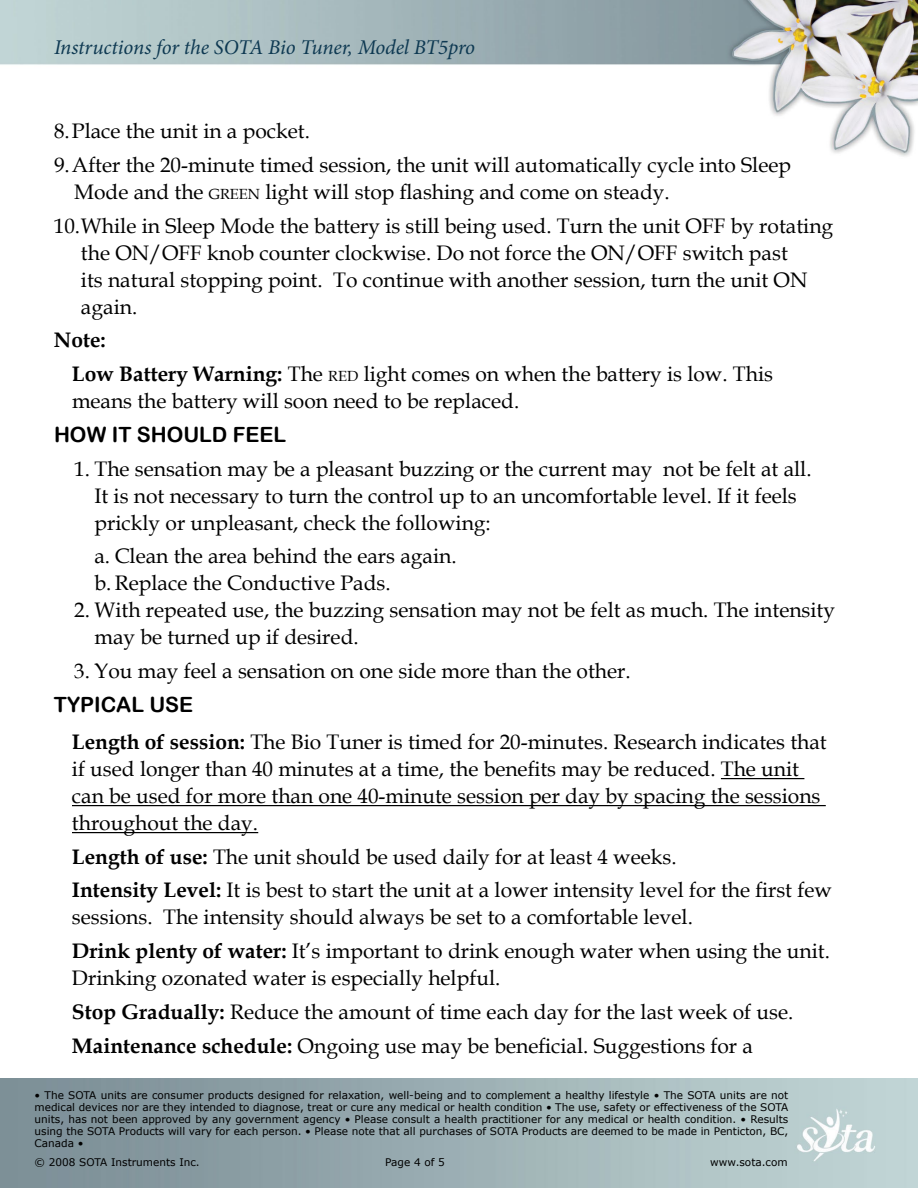
<style>
.page{position:relative;width:918px;height:1188px;background:#fff}
.page>*{position:absolute;margin:0;border:0;box-sizing:border-box;transform-origin:0 0}
.t1{font:21px/27px "Book Antiqua";color:#000}
.t2{font:italic 21px "Minion Pro";letter-spacing:-.01em;color:#0e3952}
.t3{font:21px "Arial Rounded MT Bold";color:#000}
.t4{font:10.5px/12px "Verdana";color:#000;text-align:justify}
.s1{font-size:14.7px}
.s2{font-weight:700}
</style>
<div class="page">
<img style="left:0;top:0;width:918px;height:157px">
<img style="left:0;top:1079px;width:918px;height:109px">
<hr style="left:721px;top:778px;width:83px;height:1px;background:#000">
<hr style="left:72px;top:805px;width:754px;height:1px;background:#000">
<hr style="left:72px;top:832px;width:186px;height:1px;background:#000">
<p class="t2" style="left:54px;top:33px;width:423px">Instructions for the SOTA Bio Tuner, Model BT5pro</p>
<p class="t1" style="left:54px;top:114px;width:739px;line-height:33.8px">8.Place the unit in a pocket.<br>9.After the 20-minute timed session, the unit will automatically cycle into Sleep</p>
<p class="t1" style="left:54px;top:174px;width:781px;line-height:33.8px;text-indent:20px">Mode and the <span class="s1">GREEN</span> light will stop flashing and come on steady.<br>10.While in Sleep Mode the battery is still being used. Turn the unit OFF by rotating</p>
<p class="t1" style="left:81px;top:239px;width:728px">the ON/OFF knob counter clockwise. Do not force the ON/OFF switch past its natural stopping point. To continue with another session, turn the unit ON again.</p>
<p class="t1" style="left:72px;top:323px;width:703px;line-height:33.8px;text-indent:-18px"><span class="s2">Note:<br>Low Battery Warning:</span> The <span class="s1">RED</span> light comes on when the battery is low. This</p>
<p class="t1" style="left:72px;top:387px;width:449px">means the battery will soon need to be replaced.</p>
<p class="t3" style="left:54px;top:422px;width:234px">HOW IT SHOULD FEEL</p>
<p class="t1" style="left:94px;top:455px;width:719px;text-indent:-20px">1. The sensation may be a pleasant buzzing or the current may not be felt at all.<br>It is not necessary to turn the control up to an uncomfortable level. If it feels prickly or unpleasant, check the following:</p>
<p class="t1" style="left:94px;top:542px;width:364px">a. Clean the area behind the ears again. b. Replace the Conductive Pads.</p>
<p class="t1" style="left:94px;top:596px;width:742px;text-indent:-20px">2. With repeated use, the buzzing sensation may not be felt as much. The intensity may be turned up if desired.</p>
<p class="t1" style="left:74px;top:657px;width:558px">3. You may feel a sensation on one side more than the other.</p>
<p class="t3" style="left:54px;top:692px;width:141px">TYPICAL USE</p>
<p class="t1" style="left:72px;top:728px;width:756px"><span class="s2">Length of session:</span> The Bio Tuner is timed for 20-minutes. Research indicates that if used longer than 40 minutes at a time, the benefits may be reduced. The unit can be used for more than one 40-minute session per day by spacing the sessions throughout the day.</p>
<p class="t1" style="left:72px;top:839px;width:762px;line-height:33.8px"><span class="s2">Length of use:</span> The unit should be used daily for at least 4 weeks.<br><span class="s2">Intensity Level:</span> It is best to start the unit at a lower intensity level for the first few</p>
<p class="t1" style="left:72px;top:900px;width:760px;line-height:33.8px">sessions. The intensity should always be set to a comfortable level.<br><span class="s2">Drink plenty of water:</span> It’s important to drink enough water when using the unit.</p>
<p class="t1" style="left:72px;top:961px;width:723px;line-height:33.8px">Drinking ozonated water is especially helpful.<br><span class="s2">Stop Gradually:</span> Reduce the amount of time each day for the last week of use.<br><span class="s2">Maintenance schedule:</span> Ongoing use may be beneficial. Suggestions for a</p>
<p class="t4" style="left:35px;top:1089px;width:755px">• The SOTA units are consumer products designed for relaxation, well-being and to complement a healthy lifestyle • The SOTA units are not medical devices nor are they intended to diagnose, treat or cure any medical or health condition • The use, safety or effectiveness of the SOTA units, has not been approved by any government agency • Please consult a health practitioner for any medical or health condition. • Results using the SOTA Products will vary for each person. • Please note that all purchases of SOTA Products are deemed to be made in Penticton, BC, Canada •</p>
<p class="t4" style="left:35px;top:1155px;width:167px">© 2008 SOTA Instruments Inc.</p>
<p class="t4" style="left:385px;top:1155px;width:61px">Page 4 of 5</p>
<p class="t4" style="left:710px;top:1155px;width:79px">www.sota.com</p>
</div>
